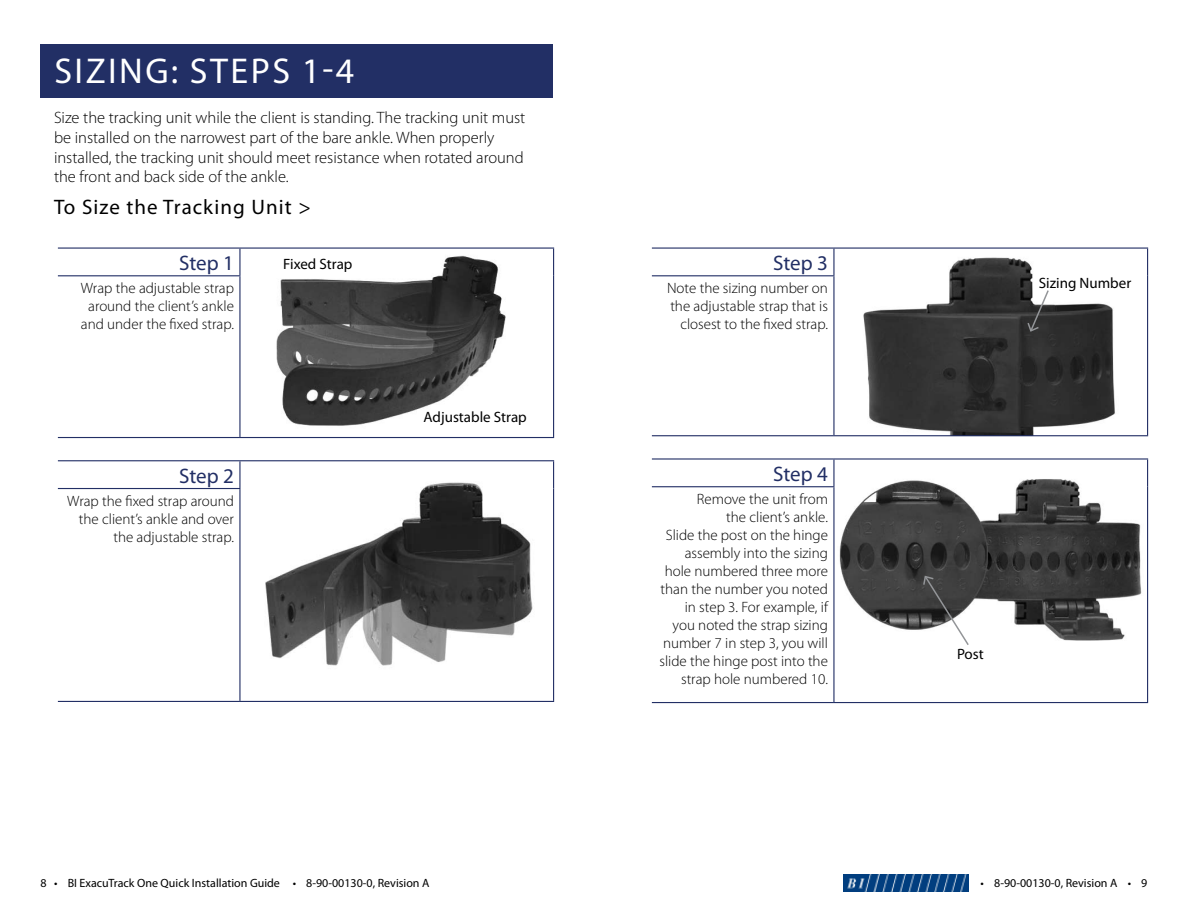
<style>
.page{position:relative;width:1188px;height:918px;background:#fff}
.page>*{position:absolute;margin:0;border:0;box-sizing:border-box;transform-origin:0 0}
.t1{font:36px "Myriad Pro";letter-spacing:.07em;color:#fff}
.t2{font:21px "Myriad Pro";letter-spacing:.05em;color:#000}
.t3{font:21px "Myriad Pro";color:#222f65}
.t4{font:300 16.5px/19.8px "Myriad Pro";color:#000}
.t5{font:300 15px/18px "Myriad Pro";color:#000;text-align:right}
.t6{font:15px "Myriad Pro";color:#000}
.t7{font:12px "Myriad Pro";color:#000}
</style>
<div class="page">
<img style="left:843px;top:874px;width:125px;height:18px">
<img style="left:863px;top:257px;width:252px;height:178px">
<hr style="left:834px;top:248px;width:314px;height:1px;background:#222f65">
<svg style="left:1147px;top:249px;width:1px;height:27px"></svg>
<hr style="left:1147px;top:276px;width:1px;height:159px;background:#222f65">
<svg style="left:1147px;top:460px;width:1px;height:27px"></svg>
<hr style="left:1147px;top:487px;width:1px;height:215px;background:#222f65">
<hr style="left:652px;top:248px;width:182px;height:1px;background:#222f65">
<hr style="left:833px;top:249px;width:2px;height:26px;background:#222f65">
<hr style="left:652px;top:275px;width:183px;height:1px;background:#222f65">
<hr style="left:833px;top:276px;width:2px;height:159px;background:#222f65">
<hr style="left:833px;top:460px;width:2px;height:26px;background:#222f65">
<hr style="left:652px;top:486px;width:183px;height:1px;background:#222f65">
<hr style="left:833px;top:487px;width:2px;height:215px;background:#222f65">
<hr style="left:652px;top:435px;width:182px;height:1px;background:#222f65">
<hr style="left:834px;top:435px;width:314px;height:1px;background:#222f65">
<hr style="left:652px;top:458px;width:182px;height:2px;background:#222f65">
<hr style="left:834px;top:458px;width:314px;height:2px;background:#222f65">
<hr style="left:652px;top:702px;width:182px;height:1px;background:#222f65">
<hr style="left:834px;top:702px;width:314px;height:1px;background:#222f65">
<img style="left:839px;top:479px;width:303px;height:162px">
<svg style="left:922px;top:575px;width:48px;height:70px"></svg>
<svg style="left:1026px;top:289px;width:24px;height:44px"></svg>
<div style="left:40px;top:44px;width:514px;height:54px;background:#222f65"></div>
<hr style="left:240px;top:248px;width:314px;height:1px;background:#222f65">
<svg style="left:553px;top:249px;width:1px;height:27px"></svg>
<hr style="left:553px;top:276px;width:1px;height:161px;background:#222f65">
<svg style="left:553px;top:461px;width:1px;height:28px"></svg>
<hr style="left:553px;top:489px;width:1px;height:212px;background:#222f65">
<hr style="left:58px;top:248px;width:182px;height:1px;background:#222f65">
<hr style="left:239px;top:249px;width:2px;height:26px;background:#222f65">
<hr style="left:58px;top:275px;width:183px;height:1px;background:#222f65">
<hr style="left:239px;top:276px;width:2px;height:161px;background:#222f65">
<hr style="left:239px;top:461px;width:2px;height:27px;background:#222f65">
<hr style="left:58px;top:488px;width:183px;height:1px;background:#222f65">
<hr style="left:239px;top:489px;width:2px;height:212px;background:#222f65">
<hr style="left:58px;top:437px;width:182px;height:1px;background:#222f65">
<hr style="left:240px;top:437px;width:314px;height:1px;background:#222f65">
<hr style="left:58px;top:460px;width:182px;height:1px;background:#222f65">
<hr style="left:240px;top:460px;width:314px;height:1px;background:#222f65">
<hr style="left:58px;top:701px;width:182px;height:1px;background:#222f65">
<hr style="left:240px;top:701px;width:314px;height:1px;background:#222f65">
<img style="left:276px;top:255px;width:230px;height:171px">
<img style="left:265px;top:482px;width:268px;height:184px">
<h1 class="t1" style="left:54px;top:49px;width:301px">Sizing: Steps 1-4</h1>
<p class="t4" style="left:54px;top:108px;width:473px">Size the tracking unit while the client is standing. The tracking unit must be installed on the narrowest part of the bare ankle. When properly installed, the tracking unit should meet resistance when rotated around the front and back side of the ankle.</p>
<h2 class="t2" style="left:54px;top:194px;width:258px">To Size the Tracking Unit &gt;</h2>
<h2 class="t3" style="left:179px;top:250px;width:56px">Step 1</h2>
<p class="t5" style="left:81px;top:279px;width:155px;text-align:center">Wrap the adjustable strap around the client’s ankle and under the fixed strap.</p>
<p class="t6" style="left:283px;top:255px;width:71px">Fixed Strap</p>
<h2 class="t3" style="left:179px;top:463px;width:56px">Step 2</h2>
<p class="t5" style="left:67px;top:492px;width:168px">Wrap the fixed strap around the client’s ankle and over the adjustable strap.</p>
<p class="t6" style="left:424px;top:408px;width:105px">Adjustable Strap</p>
<h2 class="t3" style="left:773px;top:250px;width:56px">Step 3</h2>
<p class="t5" style="left:667px;top:279px;width:162px">Note the sizing number on the adjustable strap that is closest to the fixed strap.</p>
<h2 class="t3" style="left:773px;top:461px;width:56px">Step 4</h2>
<p class="t5" style="left:659px;top:490px;width:170px">Remove the unit from<br>the client’s ankle.<br>Slide the post on the hinge assembly into the sizing hole numbered three more than the number you noted in step 3. For example, if you noted the strap sizing number 7 in step 3, you will slide the hinge post into the strap hole numbered 10.</p>
<p class="t6" style="left:1039px;top:274px;width:94px">Sizing Number</p>
<p class="t6" style="left:957px;top:645px;width:28px">Post</p>
<p class="t7" style="left:40px;top:875px;width:391px">8 • BI ExacuTrack One Quick Installation Guide • 8-90-00130-0, Revision A</p>
<p class="t7" style="left:981px;top:875px;width:168px">• 8-90-00130-0, Revision A • 9</p>
</div>
